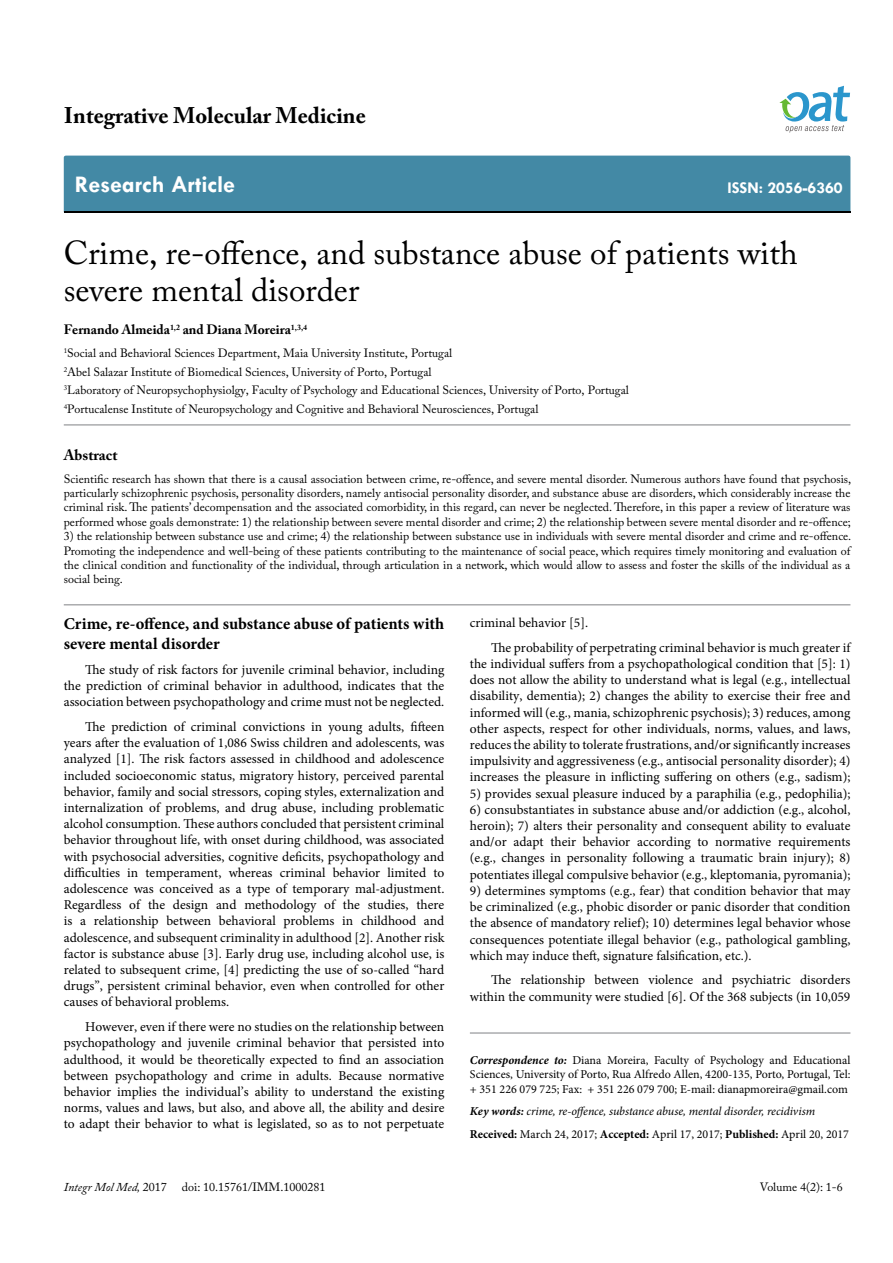
<style>
.page{position:relative;width:893px;height:1263px;background:#fff}
.page>*{position:absolute;margin:0;border:0;box-sizing:border-box;transform-origin:0 0}
.t1{font:33px/37.5px "Adobe Caslon Pro";color:#000}
.t2{font:700 24px "Tw Cen";color:#fff}
.t3{font:700 22.5px "Adobe Caslon Pro";color:#000}
.t4{font:700 16.5px/19.8px "Minion Pro";letter-spacing:-.005em;color:#000}
.t5{font:700 16.5px "Tw Cen";color:#fff}
.t6{font:700 15px "Adobe Caslon Pro";color:#000}
.t7{font:13.5px/16.2px "Minion Pro";color:#000;text-align:justify}
.t8{font:700 13.5px "Adobe Caslon Pro";color:#000}
.t9{font:12px/14.4px "Adobe Caslon Pro";color:#000;text-align:justify}
.t10{font:12px/14.4px "Minion Pro";color:#000;text-align:justify}
.t11{font:italic 12px/23px "Minion Pro";letter-spacing:-.005em;color:#000}
.t12{font:italic 12px "Adobe Caslon Pro";color:#000}
.s1{font-weight:700;font-style:italic}
.s2{font-weight:700}
.s3{font-weight:700;font-style:normal}
.s4{font-style:normal}
</style>
<div class="page">
<div style="left:64px;top:156px;width:786px;height:56px;background:#4389a5"></div>
<svg style="left:779px;top:86px;width:71px;height:47px"></svg>
<hr style="left:64px;top:425px;width:786px;height:1px;background:#808285">
<hr style="left:64px;top:605px;width:786px;height:1px;background:#808285">
<hr style="left:470px;top:1033px;width:380px;height:1px;background:#808285">
<h3 class="t3" style="left:64px;top:102px;width:303px">Integrative Molecular Medicine</h3>
<h2 class="t2" style="left:75px;top:170px;width:162px">Research Article</h2>
<p class="t5" style="left:727px;top:178px;width:117px">ISSN: 2056-6360</p>
<h1 class="t1" style="left:64px;top:233px;width:735px">Crime, re-offence, and substance abuse of patients with severe mental disorder</h1>
<p class="t8" style="left:64px;top:322px;width:245px">Fernando Almeida<sup>1,2</sup> and Diana Moreira<sup>1,3,4</sup></p>
<p class="t9" style="left:64px;top:344px;width:567px;line-height:18.6px;text-align:left"><sup>1</sup>Social and Behavioral Sciences Department, Maia University Institute, Portugal<br><sup>2</sup>Abel Salazar Institute of Biomedical Sciences, University of Porto, Portugal<br><sup>3</sup>Laboratory of Neuropsychophysiolgy, Faculty of Psychology and Educational Sciences, University of Porto, Portugal <sup>4</sup>Portucalense Institute of Neuropsychology and Cognitive and Behavioral Neurosciences, Portugal</p>
<p class="t6" style="left:64px;top:446px;width:55px">Abstract</p>
<p class="t9" style="left:64px;top:471px;width:789px">Scientific research has shown that there is a causal association between crime, re-offence, and severe mental disorder. Numerous authors have found that psychosis, particularly schizophrenic psychosis, personality disorders, namely antisocial personality disorder, and substance abuse are disorders, which considerably increase the criminal risk. The patients’ decompensation and the associated comorbidity, in this regard, can never be neglected. Therefore, in this paper a review of literature was performed whose goals demonstrate: 1) the relationship between severe mental disorder and crime; 2) the relationship between severe mental disorder and re-offence;</p>
<p class="t9" style="left:64px;top:529px;width:789px">3) the relationship between substance use and crime; 4) the relationship between substance use in individuals with severe mental disorder and crime and re-offence.<br>Promoting the independence and well-being of these patients contributing to the maintenance of social peace, which requires timely monitoring and evaluation of the clinical condition and functionality of the individual, through articulation in a network, which would allow to assess and foster the skills of the individual as a social being.</p>
<p class="t4" style="left:64px;top:614px;width:382px">Crime, re-offence, and substance abuse of patients with severe mental disorder</p>
<p class="t7" style="left:64px;top:661px;width:382px;text-indent:21px">The study of risk factors for juvenile criminal behavior, including the prediction of criminal behavior in adulthood, indicates that the association between psychopathology and crime must not be neglected.</p>
<p class="t7" style="left:64px;top:719px;width:382px;text-indent:21px">The prediction of criminal convictions in young adults, fifteen years after the evaluation of 1,086 Swiss children and adolescents, was analyzed [1]. The risk factors assessed in childhood and adolescence included socioeconomic status, migratory history, perceived parental behavior, family and social stressors, coping styles, externalization and internalization of problems, and drug abuse, including problematic alcohol consumption. These authors concluded that persistent criminal behavior throughout life, with onset during childhood, was associated with psychosocial adversities, cognitive deficits, psychopathology and difficulties in temperament, whereas criminal behavior limited to adolescence was conceived as a type of temporary mal-adjustment.<br>Regardless of the design and methodology of the studies, there is a relationship between behavioral problems in childhood and adolescence, and subsequent criminality in adulthood [2]. Another risk factor is substance abuse [3]. Early drug use, including alcohol use, is related to subsequent crime, [4] predicting the use of so-called “hard drugs”, persistent criminal behavior, even when controlled for other causes of behavioral problems.</p>
<p class="t7" style="left:64px;top:1019px;width:382px;text-indent:21px">However, even if there were no studies on the relationship between psychopathology and juvenile criminal behavior that persisted into adulthood, it would be theoretically expected to find an association between psychopathology and crime in adults. Because normative behavior implies the individual’s ability to understand the existing norms, values and laws, but also, and above all, the ability and desire to adapt their behavior to what is legislated, so as to not perpetuate</p>
<p class="t7" style="left:491px;top:610px;width:361px;line-height:24.8px;text-indent:-21px">criminal behavior [5].<br>The probability of perpetrating criminal behavior is much greater if</p>
<p class="t7" style="left:470px;top:656px;width:382px">the individual suffers from a psychopathological condition that [5]: 1) does not allow the ability to understand what is legal (e.g., intellectual disability, dementia); 2) changes the ability to exercise their free and informed will (e.g., mania, schizophrenic psychosis); 3) reduces, among other aspects, respect for other individuals, norms, values, and laws, reduces the ability to tolerate frustrations, and/or significantly increases impulsivity and aggressiveness (e.g., antisocial personality disorder); 4) increases the pleasure in inflicting suffering on others (e.g., sadism);</p>
<p class="t7" style="left:470px;top:785px;width:382px">5) provides sexual pleasure induced by a paraphilia (e.g., pedophilia);</p>
<p class="t7" style="left:470px;top:801px;width:382px">6) consubstantiates in substance abuse and/or addiction (e.g., alcohol, heroin); 7) alters their personality and consequent ability to evaluate and/or adapt their behavior according to normative requirements (e.g., changes in personality following a traumatic brain injury); 8) potentiates illegal compulsive behavior (e.g., kleptomania, pyromania);</p>
<p class="t7" style="left:470px;top:882px;width:382px">9) determines symptoms (e.g., fear) that condition behavior that may be criminalized (e.g., phobic disorder or panic disorder that condition the absence of mandatory relief); 10) determines legal behavior whose consequences potentiate illegal behavior (e.g., pathological gambling, which may induce theft, signature falsification, etc.).</p>
<p class="t7" style="left:470px;top:972px;width:382px;text-align:right">The relationship between violence and psychiatric disorders within the community were studied [6]. Of the 368 subjects (in 10,059</p>
<p class="t10" style="left:470px;top:1053px;width:382px"><span class="s1">Correspondence to:</span> Diana Moreira, Faculty of Psychology and Educational Sciences, University of Porto, Rua Alfredo Allen, 4200-135, Porto, Portugal, Tel: + 351 226 079 725; Fax: + 351 226 079 700; E-mail: dianapmoreira@gmail.com</p>
<p class="t11" style="left:470px;top:1100px;width:381px"><span class="s2">Key words:</span> crime, re-offence, substance abuse, mental disorder, recidivism<br><span class="s3">Received:</span> <span class="s4">March 24, 2017;</span> <span class="s3">Accepted:</span> <span class="s4">April 17, 2017;</span> <span class="s3">Published:</span> <span class="s4">April 20, 2017</span></p>
<p class="t12" style="left:64px;top:1180px;width:104px">Integr Mol Med, <span class="s4">2017</span></p>
<p class="t9" style="left:182px;top:1180px;width:145px">doi: 10.15761/IMM.1000281</p>
<p class="t9" style="left:760px;top:1180px;width:84px">Volume 4(2): 1-6</p>
</div>
